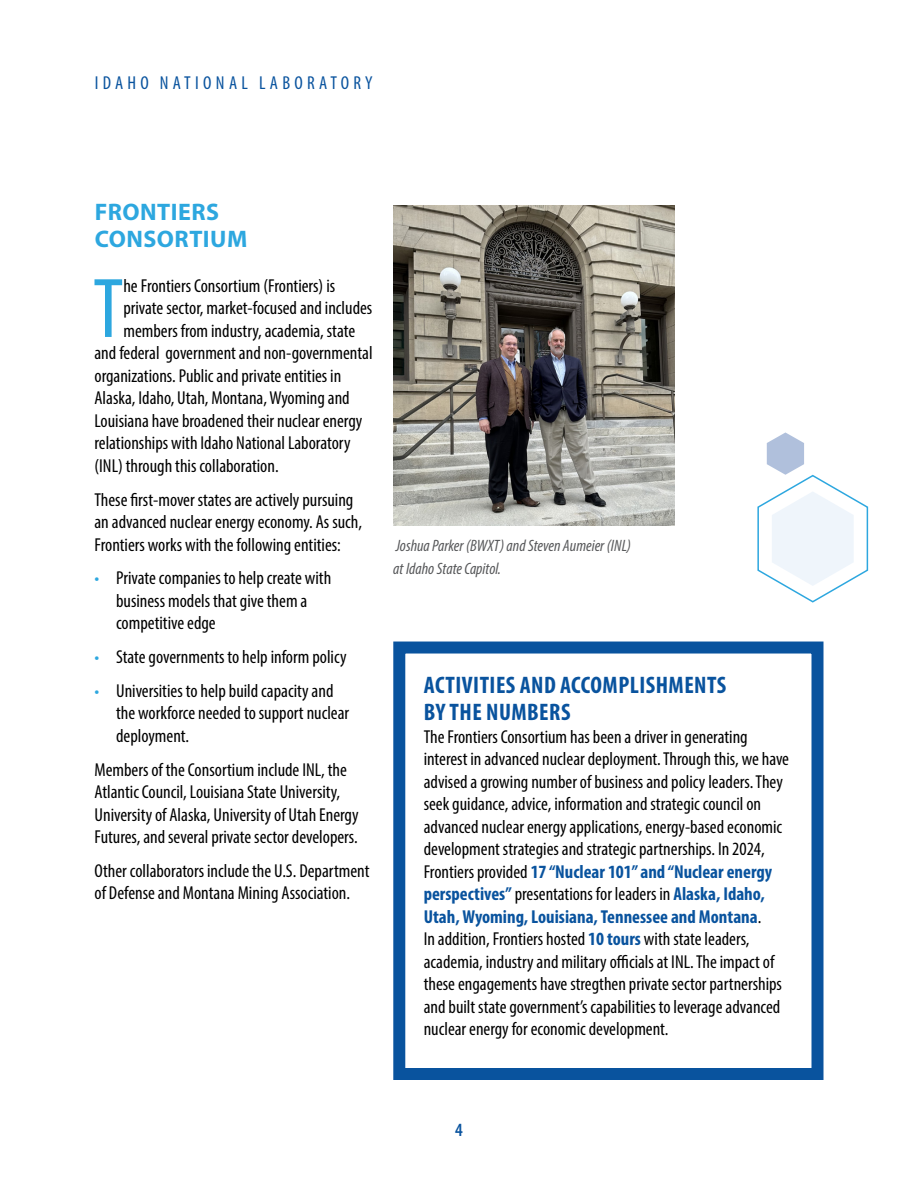
<style>
.page{position:relative;width:918px;height:1188px;background:#fff}
.page>*{position:absolute;margin:0;border:0;box-sizing:border-box;transform-origin:0 0}
.t1{font:condensed 85.5px "Myriad Pro";color:#2da7df}
.t2{font:700 condensed 24px/27px "Myriad Pro";letter-spacing:.02em;color:#09539e}
.t3{font:700 24px/27px "Myriad Pro";letter-spacing:.02em;color:#2da7df}
.t4{font:condensed 18.75px/22.5px "Myriad Pro";color:#000}
.t5{font:condensed 18.75px "Myriad Pro";letter-spacing:.23em;color:#09539e}
.t6{font:600 condensed 18.75px "Myriad Pro";color:#09539e}
.t7{font:italic condensed 16.5px/22.5px "Myriad Pro";color:#58595b}
.s1{color:#2da7df}
.s2{font-weight:700;color:#09539e}
</style>
<div class="page">
<div style="left:393px;top:642px;width:431px;height:438px;border:12px solid #09539e"></div>
<img style="left:394px;top:205px;width:280px;height:321px">
<svg style="left:757px;top:432px;width:112px;height:171px"></svg>
<p class="t5" style="left:95px;top:72px;width:279px">IDAHO NATIONAL LABORATORY</p>
<p class="t3" style="left:95px;top:198px;width:154px">FRONTIERS<br>CONSORTIUM</p>
<h1 class="t1" style="left:93px;top:257px;width:32px">T</h1>
<p class="t4" style="left:123px;top:274px;width:213px">he Frontiers Consortium (Frontiers) is</p>
<p class="t4" style="left:123px;top:297px;width:250px">private sector, market-focused and includes</p>
<p class="t4" style="left:123px;top:319px;width:233px">members from industry, academia, state</p>
<p class="t4" style="left:95px;top:342px;width:280px">and federal government and non-governmental</p>
<p class="t4" style="left:95px;top:364px;width:248px">organizations. Public and private entities in</p>
<p class="t4" style="left:95px;top:387px;width:257px">Alaska, Idaho, Utah, Montana, Wyoming and</p>
<p class="t4" style="left:95px;top:409px;width:269px">Louisiana have broadened their nuclear energy</p>
<p class="t4" style="left:95px;top:432px;width:258px">relationships with Idaho National Laboratory</p>
<p class="t4" style="left:95px;top:454px;width:186px">(INL) through this collaboration.</p>
<p class="t4" style="left:95px;top:488px;width:269px">These first-mover states are actively pursuing an advanced nuclear energy economy. As such,<br>Frontiers works with the following entities:</p>
<p class="t4" style="left:116px;top:567px;width:217px;text-indent:-22px"><span class="s1">•</span> Private companies to help create with business models that give them a competitive edge</p>
<p class="t4" style="left:95px;top:646px;width:254px"><span class="s1">•</span> State governments to help inform policy</p>
<p class="t4" style="left:116px;top:679px;width:235px;text-indent:-22px"><span class="s1">•</span> Universities to help build capacity and the workforce needed to support nuclear deployment.</p>
<p class="t4" style="left:95px;top:758px;width:266px">Members of the Consortium include INL, the Atlantic Council, Louisiana State University, University of Alaska, University of Utah Energy Futures, and several private sector developers.</p>
<p class="t4" style="left:95px;top:859px;width:277px">Other collaborators include the U.S. Department of Defense and Montana Mining Association.</p>
<p class="t7" style="left:393px;top:534px;width:239px">Joshua Parker (BWXT) and Steven Aumeier (INL) at Idaho State Capitol.</p>
<p class="t2" style="left:424px;top:671px;width:304px">ACTIVITIES AND ACCOMPLISHMENTS<br>BY THE NUMBERS</p>
<p class="t4" style="left:424px;top:725px;width:367px">The Frontiers Consortium has been a driver in generating interest in advanced nuclear deployment. Through this, we have advised a growing number of business and policy leaders. They seek guidance, advice, information and strategic council on advanced nuclear energy applications, energy-based economic development strategies and strategic partnerships. In 2024, Frontiers provided <span class="s2">17 “Nuclear 101” and “Nuclear energy perspectives”</span> presentations for leaders in <span class="s2">Alaska, Idaho, Utah, Wyoming, Louisiana, Tennessee and Montana</span>.<br>In addition, Frontiers hosted <span class="s2">10 tours</span> with state leaders, academia, industry and military officials at INL. The impact of these engagements have stregthen private sector partnerships and built state government’s capabilities to leverage advanced nuclear energy for economic development.</p>
<p class="t6" style="left:455px;top:1118px;width:9px">4</p>
</div>
